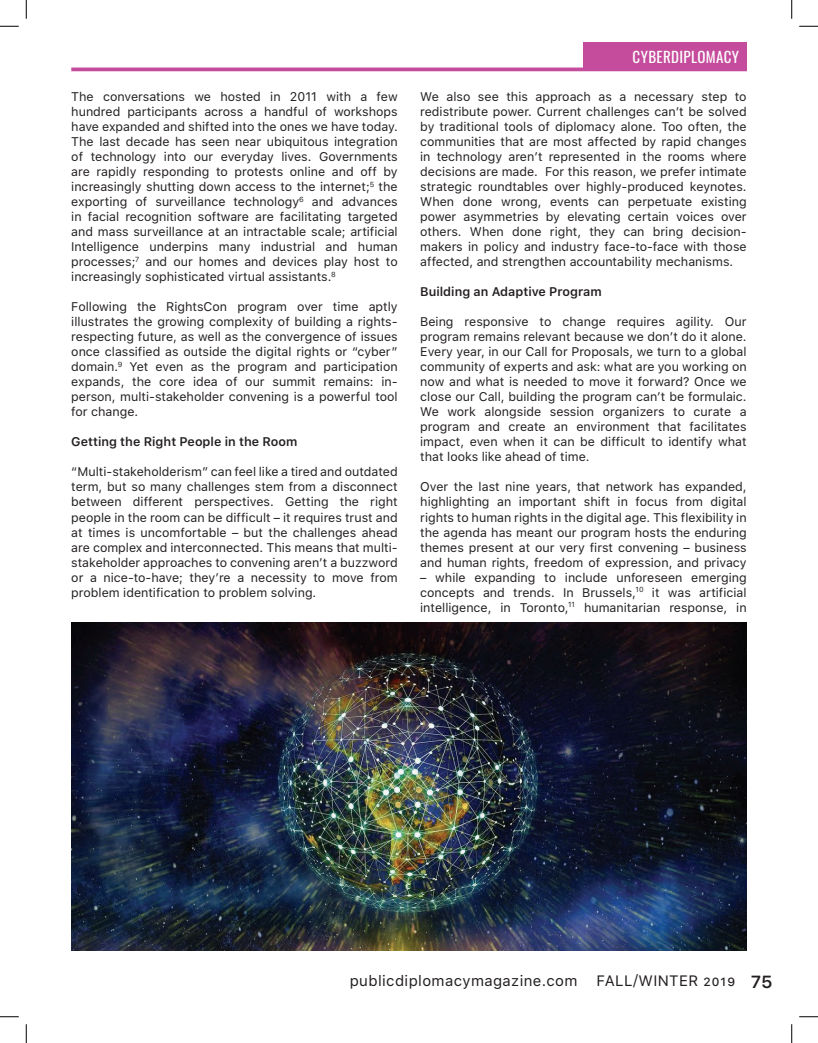
<style>
.page{position:relative;width:818px;height:1043px;background:#fff}
.page>*{position:absolute;margin:0;border:0;box-sizing:border-box;transform-origin:0 0}
.t1{font:15px "SF Pro Text";letter-spacing:.025em;color:#231f20}
.t2{font:15px "Oswald";letter-spacing:.025em;color:#fff}
.t3{font:12.5px/15px "SF Pro Text";color:#231f20;text-align:justify}
.t4{font:600 12.5px "SF Pro Text";color:#231f20}
.s1{font-family:"SF Pro Display";font-weight:600;font-size:17.5px}
</style>
<div class="page">
<div style="left:583px;top:42px;width:163px;height:29px;background:#c54c9c"></div>
<hr style="left:71px;top:68px;width:675px;height:3px;background:#c54c9c">
<img style="left:71px;top:622px;width:675px;height:328px">
<svg style="left:0;top:25px;width:19px;height:2px"></svg>
<svg style="left:799px;top:25px;width:19px;height:2px"></svg>
<svg style="left:0;top:1016px;width:19px;height:1px"></svg>
<svg style="left:799px;top:1016px;width:19px;height:1px"></svg>
<svg style="left:25px;top:0;width:2px;height:19px"></svg>
<svg style="left:25px;top:1024px;width:2px;height:18px"></svg>
<svg style="left:791px;top:0;width:1px;height:19px"></svg>
<svg style="left:791px;top:1024px;width:1px;height:18px"></svg>
<p class="t3" style="left:71px;top:89px;width:328px">The conversations we hosted in 2011 with a few hundred participants across a handful of workshops have expanded and shifted into the ones we have today.<br>The last decade has seen near ubiquitous integration of technology into our everyday lives. Governments are rapidly responding to protests online and off by increasingly shutting down access to the internet;<sup>5</sup> the exporting of surveillance technology<sup>6</sup> and advances in facial recognition software are facilitating targeted and mass surveillance at an intractable scale; artificial Intelligence underpins many industrial and human processes;<sup>7</sup> and our homes and devices play host to increasingly sophisticated virtual assistants.<sup>8</sup></p>
<p class="t3" style="left:71px;top:299px;width:328px">Following the RightsCon program over time aptly illustrates the growing complexity of building a rights&shy;respecting future, as well as the convergence of issues once classified as outside the digital rights or “cyber” domain.<sup>9</sup> Yet even as the program and participation expands, the core idea of our summit remains: in&shy;person, multi-stakeholder convening is a powerful tool for change.</p>
<p class="t4" style="left:71px;top:435px;width:228px">Getting the Right People in the Room</p>
<p class="t3" style="left:71px;top:464px;width:328px">“Multi-stakeholderism” can feel like a tired and outdated term, but so many challenges stem from a disconnect between different perspectives. Getting the right people in the room can be difficult – it requires trust and at times is uncomfortable – but the challenges ahead are complex and interconnected. This means that multi&shy;stakeholder approaches to convening aren’t a buzzword or a nice-to-have; they’re a necessity to move from problem identification to problem solving.</p>
<p class="t2" style="left:632px;top:43px;width:108px">CYBERDIPLOMACY</p>
<p class="t3" style="left:420px;top:89px;width:328px">We also see this approach as a necessary step to redistribute power. Current challenges can’t be solved by traditional tools of diplomacy alone. Too often, the communities that are most affected by rapid changes in technology aren’t represented in the rooms where decisions are made. For this reason, we prefer intimate strategic roundtables over highly-produced keynotes.<br>When done wrong, events can perpetuate existing power asymmetries by elevating certain voices over others. When done right, they can bring decision&shy;makers in policy and industry face-to-face with those affected, and strengthen accountability mechanisms.</p>
<p class="t4" style="left:420px;top:285px;width:183px">Building an Adaptive Program</p>
<p class="t3" style="left:420px;top:314px;width:328px">Being responsive to change requires agility. Our program remains relevant because we don’t do it alone.<br>Every year, in our Call for Proposals, we turn to a global community of experts and ask: what are you working on now and what is needed to move it forward? Once we close our Call, building the program can’t be formulaic.<br>We work alongside session organizers to curate a program and create an environment that facilitates impact, even when it can be difficult to identify what that looks like ahead of time.</p>
<p class="t3" style="left:420px;top:479px;width:328px">Over the last nine years, that network has expanded, highlighting an important shift in focus from digital rights to human rights in the digital age. This flexibility in the agenda has meant our program hosts the enduring themes present at our very first convening – business and human rights, freedom of expression, and privacy</p>
<p class="t3" style="left:420px;top:569px;width:328px">– while expanding to include unforeseen emerging concepts and trends. In Brussels,<sup>10</sup> it was artificial intelligence, in Toronto,<sup>11</sup> humanitarian response, in</p>
<p class="t1" style="left:350px;top:971px;width:229px">publicdiplomacymagazine.com</p>
<p class="t1" style="left:596px;top:971px;width:177px">FALL/WINTER 2019 <span class="s1">75</span></p>
</div>
